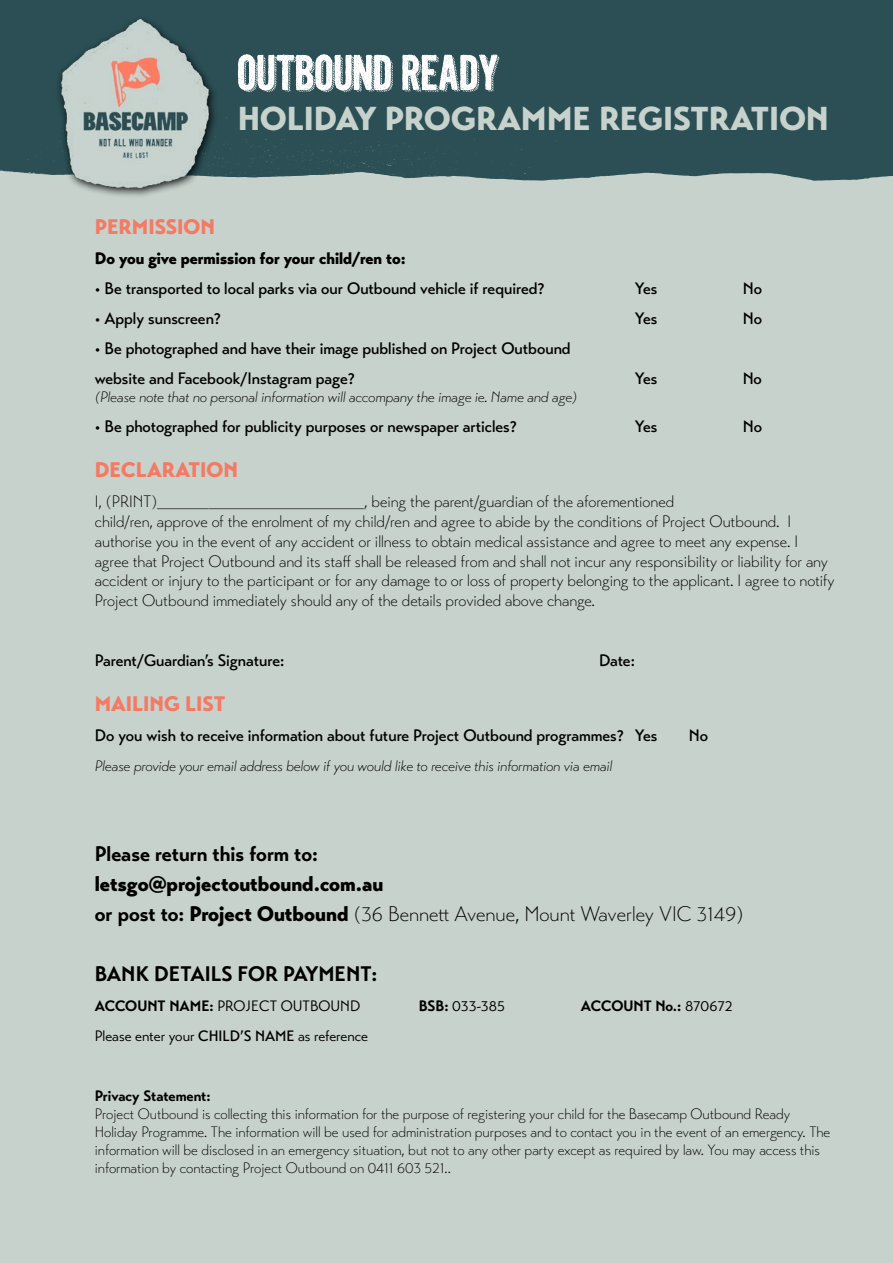
<style>
.page{position:relative;width:893px;height:1263px;background:#c7d2cd}
.page>*{position:absolute;margin:0;border:0;box-sizing:border-box;transform-origin:0 0}
.t1{font:900 33px "Transat";color:#c7d2cd}
.t2{font:900 21px/30px "Transat";color:#000}
.t3{font:700 21px "Transat";color:#000}
.t4{font:900 21px "Transat";color:#f47a63}
.t5{font:300 16.5px/19.8px "Transat";color:#000}
.t6{font:500 16.5px/30px "Transat";color:#000}
.t7{font:900 16.5px "Transat";color:#000}
.t8{font:300 15px/18px "Transat";color:#000}
.t9{font:italic 300 15px "Transat";color:#000}
.t10{font:15px "Transat Standard";color:#000}
.t11{font:700 15px "Transat";letter-spacing:-.005em;color:#000}
.s1{font-weight:700}
.s2{font-weight:300}
.s3{font-family:"Transat";font-weight:700}
.s4{font-family:"Transat Standard";font-weight:400}
.s5{font-family:"Transat";font-weight:500}
</style>
<div class="page">
<div style="left:0;top:0;width:893px;height:181px;background:#2b4f54"></div>
<svg style="left:238px;top:54px;width:261px;height:38px;background:#a8b7b9"></svg>
<div style="left:55px;top:15px;width:164px;height:183px;background:#000;opacity:.93"></div>
<img style="left:61px;top:20px;width:148px;height:167px">
<h1 class="t1" style="left:238px;top:98px;width:593px">HOLIDAY PROGRAMME REGISTRATION</h1>
<p class="t4" style="left:95px;top:214px;width:122px">PERMISSION</p>
<p class="t7" style="left:95px;top:248px;width:312px">Do you give permission for your child/ren to:</p>
<p class="t6" style="left:95px;top:274px;width:451px">• Be transported to local parks via our Outbound vehicle if required?</p>
<p class="t6" style="left:635px;top:274px;width:24px">Yes</p>
<p class="t6" style="left:743px;top:274px;width:21px">No</p>
<p class="t6" style="left:95px;top:304px;width:127px">• Apply sunscreen?</p>
<p class="t6" style="left:635px;top:304px;width:24px">Yes</p>
<p class="t6" style="left:743px;top:304px;width:21px">No</p>
<p class="t6" style="left:95px;top:334px;width:477px">• Be photographed and have their image published on Project Outbound website and Facebook/Instagram page?</p>
<p class="t6" style="left:635px;top:364px;width:24px">Yes</p>
<p class="t6" style="left:743px;top:364px;width:21px">No</p>
<p class="t9" style="left:95px;top:388px;width:484px">(Please note that no personal information will accompany the image ie. Name and age)</p>
<p class="t6" style="left:95px;top:412px;width:423px">• Be photographed for publicity purposes or newspaper articles?</p>
<p class="t6" style="left:635px;top:412px;width:24px">Yes</p>
<p class="t6" style="left:743px;top:412px;width:21px">No</p>
<p class="t4" style="left:95px;top:457px;width:145px">DECLARATION</p>
<p class="t5" style="left:95px;top:492px;width:741px">I, (PRINT)____________________, being the parent/guardian of the aforementioned<br>child/ren, approve of the enrolment of my child/ren and agree to abide by the conditions of Project Outbound. I authorise you in the event of any accident or illness to obtain medical assistance and agree to meet any expense. I agree that Project Outbound and its staff shall be released from and shall not incur any responsibility or liability for any accident or injury to the participant or for any damage to or loss of property belonging to the applicant. I agree to notify Project Outbound immediately should any of the details provided above change.</p>
<p class="t6" style="left:95px;top:646px;width:191px">Parent/Guardian’s Signature:</p>
<p class="t6" style="left:599px;top:646px;width:37px">Date:</p>
<p class="t4" style="left:95px;top:691px;width:132px">MAILING LIST</p>
<p class="t6" style="left:95px;top:721px;width:564px">Do you wish to receive information about future Project Outbound programmes? Yes</p>
<p class="t6" style="left:689px;top:721px;width:21px">No</p>
<p class="t9" style="left:95px;top:757px;width:519px">Please provide your email address below if you would like to receive this information via email</p>
<p class="t3" style="left:95px;top:841px;width:225px">Please return this form to:</p>
<p class="t2" style="left:95px;top:869px;width:650px">letsgo@projectoutbound.com.au<br><span class="s1">or post to:</span> Project Outbound <span class="s2">(36 Bennett Avenue, Mount Waverley VIC 3149)</span></p>
<p class="t3" style="left:95px;top:961px;width:284px">BANK DETAILS FOR PAYMENT:</p>
<p class="t10" style="left:95px;top:997px;width:267px"><span class="s3">ACCOUNT NAME:</span> PROJECT OUTBOUND</p>
<p class="t10" style="left:419px;top:997px;width:88px"><span class="s3">BSB:</span> 033-385</p>
<p class="t11" style="left:581px;top:997px;width:153px">ACCOUNT No.: <span class="s4">870672</span></p>
<p class="t10" style="left:95px;top:1027px;width:275px">Please enter your <span class="s5">CHILD’S NAME</span> as reference</p>
<p class="t11" style="left:95px;top:1087px;width:117px">Privacy Statement:</p>
<p class="t8" style="left:95px;top:1105px;width:737px">Project Outbound is collecting this information for the purpose of registering your child for the Basecamp Outbound Ready Holiday Programme. The information will be used for administration purposes and to contact you in the event of an emergency. The information will be disclosed in an emergency situation, but not to any other party except as required by law. You may access this information by contacting Project Outbound on 0411 603 521..</p>
</div>
